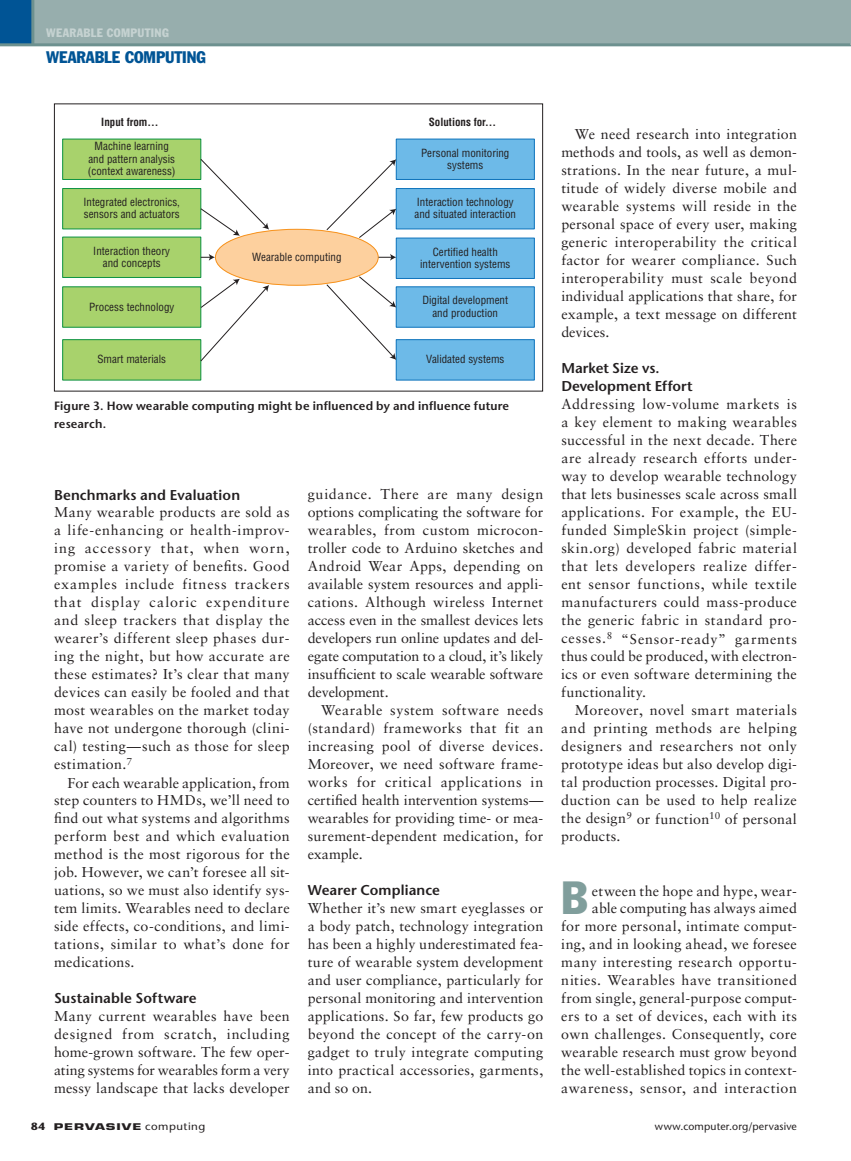
<style>
.page{position:relative;width:851px;height:1161px;background:#fff}
.page>*{position:absolute;margin:0;border:0;box-sizing:border-box;transform-origin:0 0}
.t1{font:condensed 45.75px "Franklin Gothic Std";color:#809e9c}
.t2{font:condensed 16.5px "Franklin Gothic Std";letter-spacing:-.005em;color:#005495}
.t3{font:14.25px/18px "Sabon LT Std";letter-spacing:.02em;color:#231f20;text-align:justify}
.t4{font:600 14.25px/18px "Stone Sans Std";letter-spacing:.005em;color:#231f20}
.t5{font:600 12px/18px "Stone Sans Std";letter-spacing:.015em;color:#231f20}
.t6{font:condensed 12px "Franklin Gothic Std";letter-spacing:.03em;color:#c5d2d1}
.t7{font:condensed 10.95px/12.3px "Helvetica LT Std";color:#231f20;text-align:center}
.t8{font:700 condensed 10.95px "Helvetica LT Std";color:#231f20}
.t9{font:500 10.5px "Stone Sans Std";letter-spacing:.02em;color:#231f20}
.t10{font:700 9px "Eurostile LT Std";letter-spacing:.07em;color:#231f20;scale:1.5 1}
.s1{font-family:"Stone Sans Std";font-size:10.5px}
.s2{font-family:"Stone Sans Std";font-weight:500;font-size:10.5px}
</style>
<div class="page">
<div style="left:0;top:0;width:34px;height:45px;background:#005495"></div>
<div style="left:34px;top:0;width:816px;height:45px;background:#97aead"></div>
<hr style="left:31px;top:0;width:3px;height:46px;background:#6d918f">
<hr style="left:0;top:43px;width:850px;height:3px;background:#6d918f">
<hr style="left:850px;top:0;width:1px;height:45px;background:#97aead">
<div style="left:215px;top:229px;width:163px;height:56px;background:#fdd09e;border-radius:50%"></div>
<svg style="left:326px;top:138px;width:209px;height:243px"></svg>
<svg style="left:62px;top:138px;width:207px;height:243px"></svg>
<div style="left:54px;top:104px;width:489px;height:288px;border:1px solid #231f20"></div>
<p class="t6" style="left:46px;top:26px;width:124px">WEARABLE COMPUTING</p>
<p class="t2" style="left:46px;top:47px;width:161px">WEARABLE COMPUTING</p>
<p class="t8" style="left:101px;top:116px;width:59px">Input from...</p>
<p class="t8" style="left:429px;top:116px;width:69px">Solutions for...</p>
<p class="t7" style="left:88px;top:140px;width:89px">Machine learning and pattern analysis (context awareness)</p>
<p class="t7" style="left:421px;top:146px;width:90px">Personal monitoring systems</p>
<p class="t7" style="left:83px;top:196px;width:98px;text-align:left">Integrated electronics, sensors and actuators</p>
<p class="t7" style="left:93px;top:244px;width:78px">Interaction theory and concepts</p>
<p class="t7" style="left:89px;top:300px;width:87px">Process technology</p>
<p class="t7" style="left:97px;top:353px;width:70px">Smart materials</p>
<p class="t7" style="left:252px;top:251px;width:91px">Wearable computing</p>
<p class="t7" style="left:414px;top:196px;width:103px;text-align:left">Interaction technology and situated interaction</p>
<p class="t7" style="left:420px;top:245px;width:92px">Certified health intervention systems</p>
<p class="t7" style="left:422px;top:294px;width:87px">Digital development and production</p>
<p class="t7" style="left:426px;top:353px;width:80px">Validated systems</p>
<p class="t5" style="left:54px;top:397px;width:456px">Figure 3. How wearable computing might be influenced by and influence future research.</p>
<p class="t4" style="left:54px;top:486px;width:188px">Benchmarks and Evaluation</p>
<p class="t3" style="left:54px;top:503px;width:237px">Many wearable products are sold as a life-enhancing or health-improv&shy;ing accessory that, when worn, promise a variety of benefits. Good examples include fitness trackers that display caloric expenditure and sleep trackers that display the wearer’s different sleep phases dur&shy;ing the night, but how accurate are these estimates? It’s clear that many devices can easily be fooled and that most wearables on the market today have not undergone thorough (clini&shy;cal) testing—such as those for sleep estimation.<sup>7</sup></p>
<p class="t3" style="left:54px;top:773px;width:237px;text-indent:13px">For each wearable application, from step counters to HMDs, we’ll need to find out what systems and algorithms perform best and which evaluation method is the most rigorous for the job. However, we can’t foresee all sit&shy;uations, so we must also identify sys&shy;tem limits. Wearables need to declare side effects, co-conditions, and limi&shy;tations, similar to what’s done for medications.</p>
<p class="t4" style="left:54px;top:989px;width:144px">Sustainable Software</p>
<p class="t3" style="left:54px;top:1007px;width:237px">Many current wearables have been designed from scratch, including home-grown software. The few oper&shy;ating systems for wearables form a very messy landscape that lacks developer</p>
<p class="t3" style="left:307px;top:485px;width:237px">guidance. There are many design options complicating the software for wearables, from custom microcon&shy;troller code to Arduino sketches and Android Wear Apps, depending on available system resources and appli&shy;cations. Although wireless Internet access even in the smallest devices lets developers run online updates and del&shy;egate computation to a cloud, it’s likely insufficient to scale wearable software development.</p>
<p class="t3" style="left:307px;top:701px;width:237px;text-indent:13px">Wearable system software needs (standard) frameworks that fit an increasing pool of diverse devices.<br>Moreover, we need software frame&shy;works for critical applications in certified health intervention systems— wearables for providing time- or mea&shy;surement-dependent medication, for example.</p>
<p class="t4" style="left:307px;top:881px;width:134px">Wearer Compliance</p>
<p class="t3" style="left:307px;top:899px;width:237px">Whether it’s new smart eyeglasses or a body patch, technology integration has been a highly underestimated fea&shy;ture of wearable system development and user compliance, particularly for personal monitoring and intervention applications. So far, few products go beyond the concept of the carry-on gadget to truly integrate computing into practical accessories, garments, and so on.</p>
<p class="t3" style="left:561px;top:125px;width:237px;text-indent:13px">We need research into integration methods and tools, as well as demon&shy;strations. In the near future, a mul&shy;titude of widely diverse mobile and wearable systems will reside in the personal space of every user, making generic interoperability the critical factor for wearer compliance. Such interoperability must scale beyond individual applications that share, for example, a text message on different devices.</p>
<p class="t4" style="left:561px;top:359px;width:133px">Market Size vs.<br>Development Effort</p>
<p class="t3" style="left:561px;top:395px;width:237px">Addressing low-volume markets is a key element to making wearables successful in the next decade. There are already research efforts under&shy;way to develop wearable technology that lets businesses scale across small applications. For example, the EU&shy;funded SimpleSkin project (simple&shy;skin.org) developed fabric material that lets developers realize differ&shy;ent sensor functions, while textile manufacturers could mass-produce the generic fabric in standard pro&shy;cesses.<sup>8</sup> “Sensor-ready” garments thus could be produced, with electron&shy;ics or even software determining the functionality.</p>
<p class="t3" style="left:561px;top:701px;width:237px;text-indent:13px">Moreover, novel smart materials and printing methods are helping designers and researchers not only prototype ideas but also develop digi&shy;tal production processes. Digital pro&shy;duction can be used to help realize the design<sup>9</sup> or function<sup>10</sup> of personal products.</p>
<h1 class="t1" style="left:561px;top:869px;width:28px">B</h1>
<p class="t3" style="left:561px;top:881px;width:237px;text-align:right">etween the hope and hype, wear-<br>able computing has always aimed<br>for more personal, intimate comput&shy;ing, and in looking ahead, we foresee many interesting research opportu&shy;nities. Wearables have transitioned from single, general-purpose comput&shy;ers to a set of devices, each with its own challenges. Consequently, core wearable research must grow beyond the well-established topics in context&shy;awareness, sensor, and interaction</p>
<p class="t10" style="left:31px;top:1121px;width:117px"><span class="s1">84</span> PERVASIVE <span class="s2">computing</span></p>
<p class="t9" style="left:655px;top:1120px;width:143px">www.computer.org/pervasive</p>
</div>
